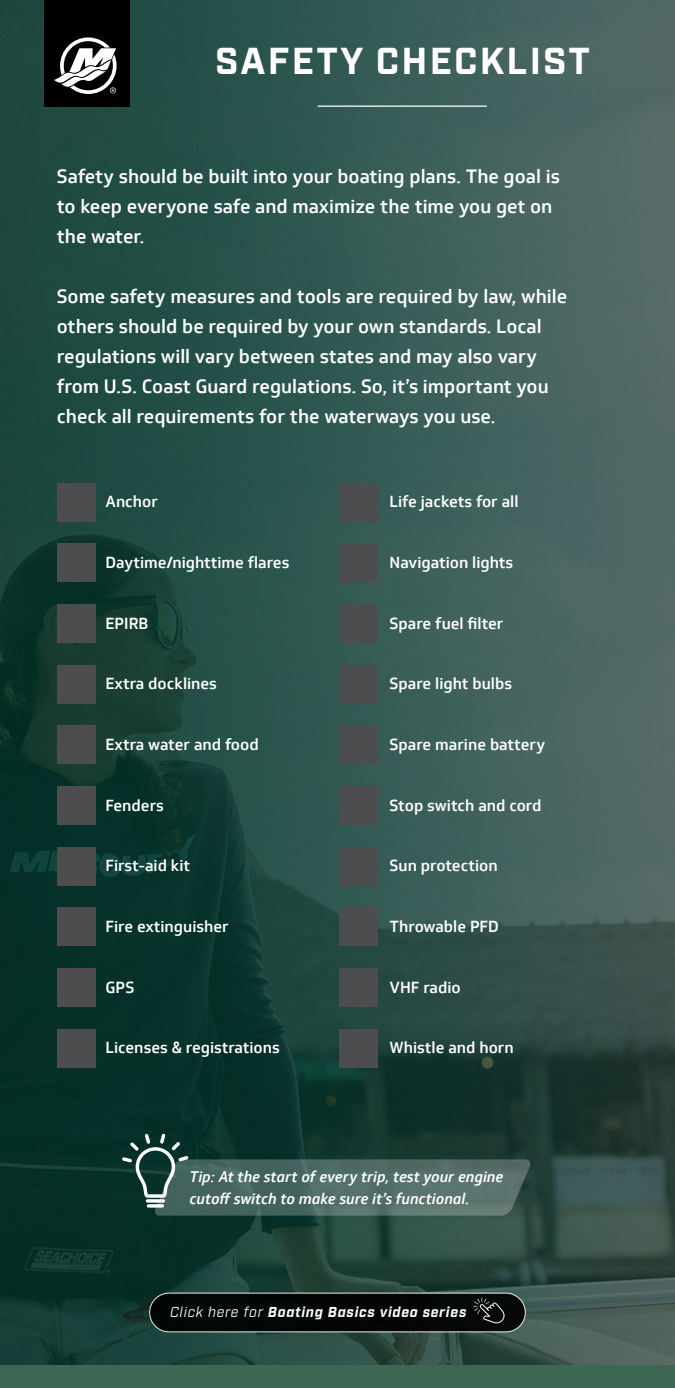
<style>
.page{position:relative;width:675px;height:1388px;background:#fff}
.page>*{position:absolute;margin:0;border:0;box-sizing:border-box;transform-origin:0 0}
.t1{font:700 37.5px "Industry";letter-spacing:.06em;color:#fff}
.t2{font:500 18.75px/30px "Soleto";color:#fff}
.t3{font:500 15.62px "Soleto";color:#fff}
.t4{font:italic 500 15px/22.5px "Soleto";color:#fff}
.t5{font:italic 700 14.38px "Industry";letter-spacing:.05em;color:#fff}
.s1{font-weight:400}
</style>
<div class="page">
<img style="left:0;top:0;width:675px;height:1365px">
<div style="left:0;top:1365px;width:675px;height:23px;background:#3e6753"></div>
<hr style="left:318px;top:105px;width:169px;height:2px;background:#fff">
<div style="left:57px;top:483px;width:39px;height:38px;background:#4d4d4f"></div>
<div style="left:340px;top:483px;width:38px;height:38px;background:#4d4d4f"></div>
<div style="left:57px;top:846px;width:39px;height:39px;background:#4d4d4f"></div>
<div style="left:340px;top:846px;width:38px;height:39px;background:#4d4d4f"></div>
<div style="left:57px;top:725px;width:39px;height:39px;background:#4d4d4f"></div>
<div style="left:340px;top:725px;width:38px;height:39px;background:#4d4d4f"></div>
<div style="left:57px;top:604px;width:39px;height:39px;background:#4d4d4f"></div>
<div style="left:340px;top:604px;width:38px;height:39px;background:#4d4d4f"></div>
<div style="left:57px;top:968px;width:39px;height:38px;background:#4d4d4f"></div>
<div style="left:340px;top:968px;width:38px;height:38px;background:#4d4d4f"></div>
<div style="left:57px;top:543px;width:39px;height:39px;background:#4d4d4f"></div>
<div style="left:340px;top:543px;width:38px;height:39px;background:#4d4d4f"></div>
<div style="left:57px;top:907px;width:39px;height:39px;background:#4d4d4f"></div>
<div style="left:340px;top:907px;width:38px;height:39px;background:#4d4d4f"></div>
<div style="left:57px;top:786px;width:39px;height:39px;background:#4d4d4f"></div>
<div style="left:340px;top:786px;width:38px;height:39px;background:#4d4d4f"></div>
<div style="left:57px;top:665px;width:39px;height:38px;background:#4d4d4f"></div>
<div style="left:340px;top:665px;width:38px;height:38px;background:#4d4d4f"></div>
<div style="left:57px;top:1028px;width:39px;height:39px;background:#4d4d4f"></div>
<div style="left:340px;top:1028px;width:38px;height:39px;background:#4d4d4f"></div>
<div style="left:44px;top:0;width:86px;height:107px;background:#000"></div>
<svg style="left:54px;top:37px;width:63px;height:57px"></svg>
<svg style="left:122px;top:1133px;width:411px;height:82px"></svg>
<div style="left:150px;top:1293px;width:375px;height:38px;background:#030706;border-radius:19px"></div>
<div style="left:150px;top:1293px;width:375px;height:39px;border:1px solid #fff;border-radius:19px"></div>
<svg style="left:473px;top:1297px;width:32px;height:26px"></svg>
<h1 class="t1" style="left:215px;top:39px;width:376px">SAFETY CHECKLIST</h1>
<p class="t2" style="left:57px;top:161px;width:505px">Safety should be built into your boating plans. The goal is to keep everyone safe and maximize the time you get on the water.</p>
<p class="t2" style="left:57px;top:281px;width:512px">Some safety measures and tools are required by law, while others should be required by your own standards. Local regulations will vary between states and may also vary from U.S. Coast Guard regulations. So, it’s important you check all requirements for the waterways you use.</p>
<p class="t3" style="left:106px;top:492px;width:54px">Anchor</p>
<p class="t3" style="left:390px;top:492px;width:130px">Life jackets for all</p>
<p class="t3" style="left:106px;top:553px;width:185px">Daytime/nighttime flares</p>
<p class="t3" style="left:390px;top:553px;width:125px">Navigation lights</p>
<p class="t3" style="left:106px;top:613px;width:44px">EPIRB</p>
<p class="t3" style="left:390px;top:613px;width:115px">Spare fuel filter</p>
<p class="t3" style="left:106px;top:674px;width:113px">Extra docklines</p>
<p class="t3" style="left:390px;top:674px;width:124px">Spare light bulbs</p>
<p class="t3" style="left:106px;top:735px;width:155px">Extra water and food</p>
<p class="t3" style="left:390px;top:735px;width:157px">Spare marine battery</p>
<p class="t3" style="left:106px;top:795px;width:60px">Fenders</p>
<p class="t3" style="left:390px;top:795px;width:153px">Stop switch and cord</p>
<p class="t3" style="left:106px;top:856px;width:86px">First-aid kit</p>
<p class="t3" style="left:390px;top:856px;width:110px">Sun protection</p>
<p class="t3" style="left:106px;top:916px;width:125px">Fire extinguisher</p>
<p class="t3" style="left:390px;top:916px;width:111px">Throwable PFD</p>
<p class="t3" style="left:106px;top:977px;width:30px">GPS</p>
<p class="t3" style="left:390px;top:977px;width:73px">VHF radio</p>
<p class="t3" style="left:106px;top:1038px;width:176px">Licenses &amp; registrations</p>
<p class="t3" style="left:390px;top:1038px;width:126px">Whistle and horn</p>
<p class="t4" style="left:190px;top:1165px;width:315px">Tip: At the start of every trip, test your engine cutoff switch to make sure it’s functional.</p>
<p class="t5" style="left:170px;top:1303px;width:298px"><span class="s1">Click here for</span> Boating Basics video series</p>
</div>
